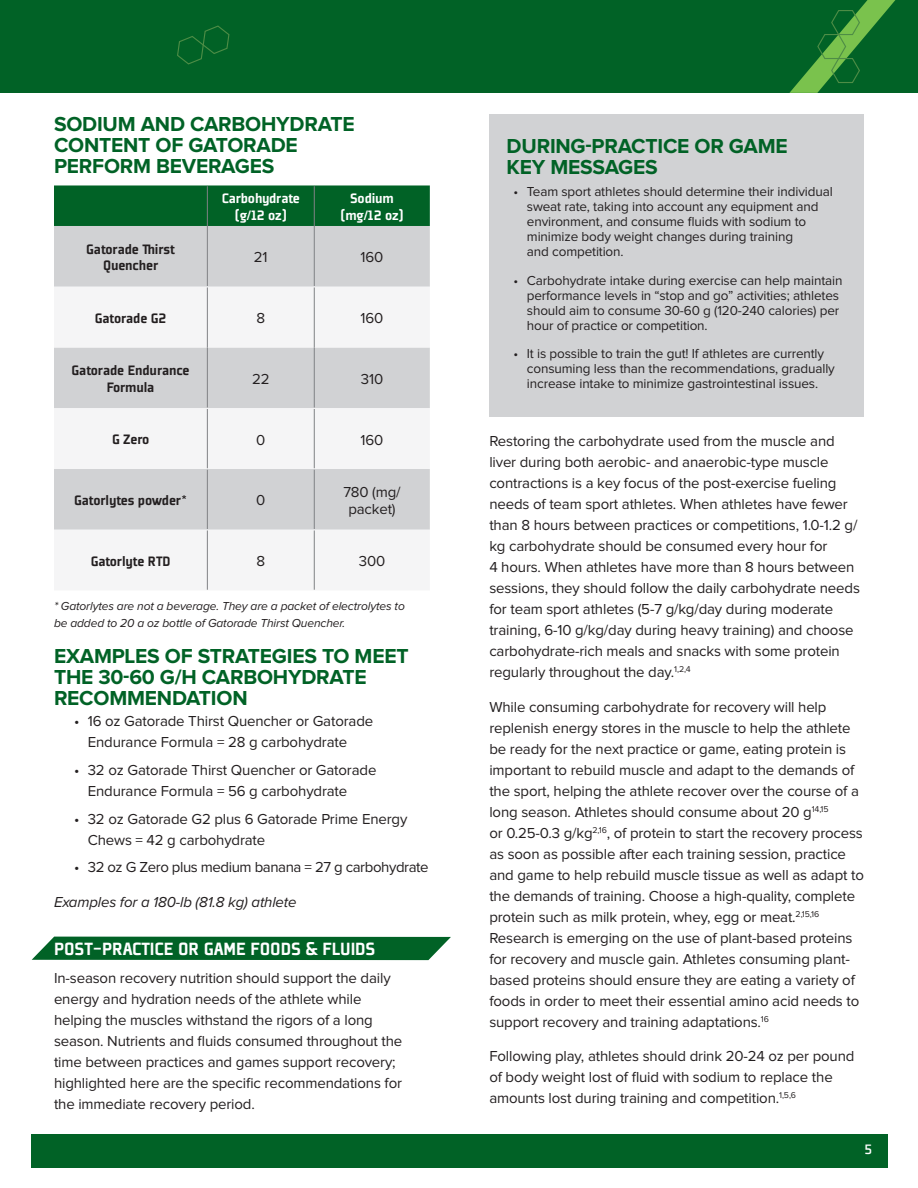
<style>
.page{position:relative;width:918px;height:1188px;background:#fff}
.page>*{position:absolute;margin:0;border:0;box-sizing:border-box;transform-origin:0 0}
.Callout_and_Table_Heading{font:700 21px/21px "Proxima Nova";letter-spacing:-.01em;color:#016226}
.Green_Reverse_Header{font:900 19.5px "Plexes Pro";letter-spacing:-.005em;color:#fff}
.t1{font:15px/21px "Proxima Nova";letter-spacing:-.01em;color:#231f20}
.t2{font:900 15px/16.5px "Plexes Pro";letter-spacing:-.01em;color:#231f20;text-align:center}
.t3{font:15px "Proxima Nova";letter-spacing:-.03em;color:#231f20}
.t4{font:900 15px/16.5px "Plexes Pro";letter-spacing:-.01em;color:#fff;text-align:center}
.t5{font:italic 15px "Proxima Nova";letter-spacing:-.01em;color:#231f20}
.t6{font:500 15px "Plexes Pro";color:#fff}
.t7{font:13.5px/15px "Proxima Nova";letter-spacing:-.01em;color:#231f20}
.t8{font:italic 12px/16.5px "Proxima Nova";letter-spacing:-.01em;color:#231f20}
</style>
<div class="page">
<div style="left:31px;top:1134px;width:856px;height:34px;background:#016226"></div>
<div style="left:0;top:0;width:918px;height:93px;background:#016226"></div>
<svg style="left:177px;top:25px;width:53px;height:40px"></svg>
<svg style="left:789px;top:0;width:107px;height:93px"></svg>
<svg style="left:32px;top:937px;width:419px;height:23px;background:#0e6a31"></svg>
<div style="left:489px;top:114px;width:375px;height:303px;background:#d1d2d4"></div>
<div style="left:54px;top:185px;width:376px;height:41px;background:#016226"></div>
<div style="left:54px;top:226px;width:376px;height:61px;background:#d1d2d4"></div>
<svg style="left:54px;top:287px;width:376px;height:303px;fill:#f5f5f6"></svg>
<hr style="left:207px;top:186px;width:1px;height:40px;background:#808285">
<hr style="left:314px;top:186px;width:1px;height:40px;background:#808285">
<hr style="left:207px;top:226px;width:1px;height:60px;background:#808285">
<hr style="left:314px;top:226px;width:1px;height:60px;background:#808285">
<hr style="left:207px;top:287px;width:1px;height:60px;background:#808285">
<hr style="left:314px;top:287px;width:1px;height:60px;background:#808285">
<hr style="left:207px;top:347px;width:1px;height:60px;background:#808285">
<hr style="left:314px;top:347px;width:1px;height:60px;background:#808285">
<hr style="left:207px;top:409px;width:1px;height:59px;background:#808285">
<hr style="left:314px;top:409px;width:1px;height:59px;background:#808285">
<hr style="left:207px;top:470px;width:1px;height:59px;background:#808285">
<hr style="left:314px;top:470px;width:1px;height:59px;background:#808285">
<hr style="left:207px;top:530px;width:1px;height:60px;background:#808285">
<hr style="left:314px;top:530px;width:1px;height:60px;background:#808285">
<p class="Callout_and_Table_Heading" style="left:54px;top:114px;width:302px">SODIUM AND CARBOHYDRATE<br>CONTENT OF GATORADE<br>PERFORM BEVERAGES</p>
<p class="t4" style="left:222px;top:190px;width:80px">Carbohydrate (g/12 oz)</p>
<p class="t4" style="left:340px;top:190px;width:65px">Sodium (mg/12 oz)</p>
<p class="t2" style="left:86px;top:241px;width:90px">Gatorade Thirst<br>Quencher</p>
<p class="t1" style="left:254px;top:247px;width:15px">21</p>
<p class="t1" style="left:361px;top:247px;width:24px">160</p>
<p class="t2" style="left:95px;top:310px;width:73px">Gatorade G2</p>
<p class="t1" style="left:256px;top:308px;width:10px">8</p>
<p class="t1" style="left:361px;top:308px;width:24px">160</p>
<p class="t2" style="left:72px;top:362px;width:120px">Gatorade Endurance<br>Formula</p>
<p class="t1" style="left:252px;top:369px;width:19px">22</p>
<p class="t1" style="left:361px;top:369px;width:24px">310</p>
<p class="t2" style="left:112px;top:431px;width:39px">G Zero</p>
<p class="t1" style="left:256px;top:429px;width:11px">0</p>
<p class="t1" style="left:361px;top:429px;width:24px">160</p>
<p class="t2" style="left:74px;top:492px;width:114px">Gatorlytes powder*</p>
<p class="t1" style="left:256px;top:490px;width:11px">0</p>
<p class="t1" style="left:343px;top:484px;width:59px;line-height:16.5px;text-align:center">780 (mg/ packet)</p>
<p class="t2" style="left:91px;top:553px;width:81px">Gatorlyte RTD</p>
<p class="t1" style="left:256px;top:551px;width:10px">8</p>
<p class="t1" style="left:359px;top:551px;width:28px">300</p>
<p class="t8" style="left:54px;top:598px;width:352px">* Gatorlytes are not a beverage. They are a packet of electrolytes to be added to 20 a oz bottle of Gatorade Thirst Quencher.</p>
<p class="Callout_and_Table_Heading" style="left:54px;top:646px;width:356px">EXAMPLES OF STRATEGIES TO MEET<br>THE 30-60 G/H CARBOHYDRATE<br>RECOMMENDATION</p>
<p class="t1" style="left:88px;top:711px;width:287px;text-indent:-14px">• 16 oz Gatorade Thirst Quencher or Gatorade<br>Endurance Formula = 28 g carbohydrate</p>
<p class="t1" style="left:88px;top:760px;width:290px;text-indent:-14px">• 32 oz Gatorade Thirst Quencher or Gatorade<br>Endurance Formula = 56 g carbohydrate</p>
<p class="t1" style="left:88px;top:808px;width:321px;text-indent:-14px">• 32 oz Gatorade G2 plus 6 Gatorade Prime Energy<br>Chews = 42 g carbohydrate</p>
<p class="t3" style="left:74px;top:859px;width:356px">• 32 oz G Zero plus medium banana = 27 g carbohydrate</p>
<p class="t5" style="left:54px;top:894px;width:244px">Examples for a 180-lb (81.8 kg) athlete</p>
<p class="Green_Reverse_Header" style="left:54px;top:937px;width:323px">POST-PRACTICE OR GAME FOODS &amp; FLUIDS</p>
<p class="t1" style="left:54px;top:967px;width:350px">In-season recovery nutrition should support the daily energy and hydration needs of the athlete while helping the muscles withstand the rigors of a long season. Nutrients and fluids consumed throughout the time between practices and games support recovery; highlighted here are the specific recommendations for the immediate recovery period.</p>
<p class="Callout_and_Table_Heading" style="left:507px;top:136px;width:283px">DURING-PRACTICE OR GAME<br>KEY MESSAGES</p>
<p class="t7" style="left:527px;top:184px;width:307px;text-indent:-14px">• Team sport athletes should determine their individual sweat rate, taking into account any equipment and environment, and consume fluids with sodium to minimize body weight changes during training<br>and competition.</p>
<p class="t7" style="left:527px;top:273px;width:317px;text-indent:-14px">• Carbohydrate intake during exercise can help maintain performance levels in “stop and go” activities; athletes should aim to consume 30-60 g (120-240 calories) per hour of practice or competition.</p>
<p class="t7" style="left:527px;top:346px;width:309px;text-indent:-14px">• It is possible to train the gut! If athletes are currently consuming less than the recommendations, gradually increase intake to minimize gastrointestinal issues.</p>
<p class="t1" style="left:489px;top:431px;width:372px">Restoring the carbohydrate used from the muscle and liver during both aerobic- and anaerobic-type muscle contractions is a key focus of the post-exercise fueling needs of team sport athletes. When athletes have fewer than 8 hours between practices or competitions, 1.0-1.2 g/ kg carbohydrate should be consumed every hour for<br>4 hours. When athletes have more than 8 hours between sessions, they should follow the daily carbohydrate needs for team sport athletes (5-7 g/kg/day during moderate training, 6-10 g/kg/day during heavy training) and choose carbohydrate-rich meals and snacks with some protein regularly throughout the day.<sup>1,2,4</sup></p>
<p class="t1" style="left:489px;top:696px;width:376px">While consuming carbohydrate for recovery will help replenish energy stores in the muscle to help the athlete be ready for the next practice or game, eating protein is important to rebuild muscle and adapt to the demands of the sport, helping the athlete recover over the course of a long season. Athletes should consume about 20 g<sup>14,15<br></sup>or 0.25-0.3 g/kg<sup>2,16</sup>, of protein to start the recovery process as soon as possible after each training session, practice and game to help rebuild muscle tissue as well as adapt to the demands of training. Choose a high-quality, complete protein such as milk protein, whey, egg or meat.<sup>2,15,16<br></sup>Research is emerging on the use of plant-based proteins for recovery and muscle gain. Athletes consuming plant&shy;based proteins should ensure they are eating a variety of foods in order to meet their essential amino acid needs to support recovery and training adaptations.<sup>16</sup></p>
<p class="t1" style="left:489px;top:1046px;width:367px">Following play, athletes should drink 20-24 oz per pound of body weight lost of fluid with sodium to replace the amounts lost during training and competition.<sup>1,5,6</sup></p>
<p class="t6" style="left:864px;top:1140px;width:9px">5</p>
</div>
